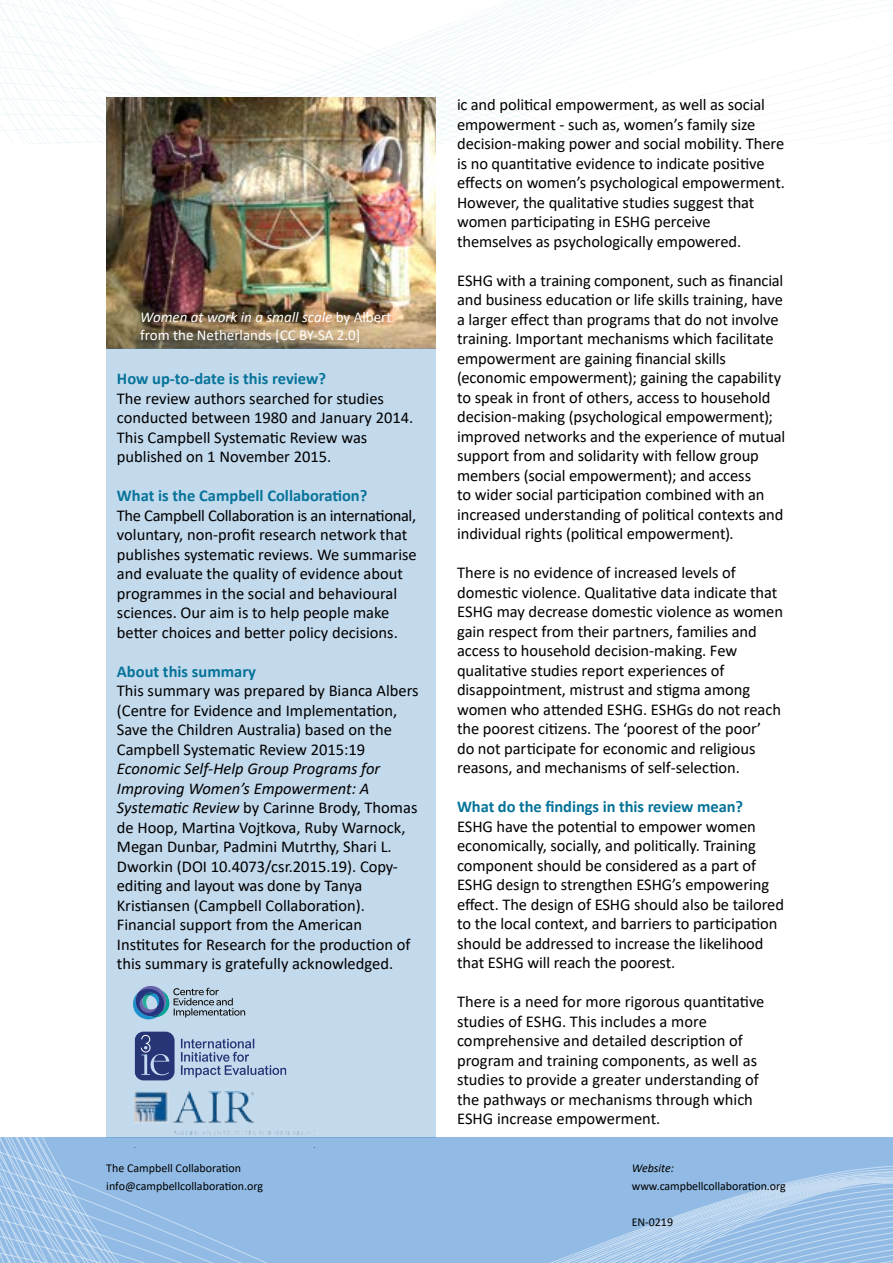
<style>
.page{position:relative;width:893px;height:1263px;background:#fff}
.page>*{position:absolute;margin:0;border:0;box-sizing:border-box;transform-origin:0 0}
.t1{font:16.5px/19.5px "Calibri";letter-spacing:-.005em;color:#000}
.t2{font:700 16.5px "Calibri";color:#067399}
.t3{font:15px/18px "Calibri";color:#fff}
.t4{font:12px/18px "Calibri";color:#000}
.t5{font:italic 12px "Calibri";letter-spacing:-.005em;color:#000}
.s1{font-style:italic}
</style>
<div class="page">
<svg style="left:0;top:0;width:893px;height:143px"></svg>
<svg style="left:0;top:1138px;width:893px;height:125px;background:#96bee6"></svg>
<img style="left:106px;top:98px;width:330px;height:251px">
<div style="left:106px;top:349px;width:330px;height:789px;background:#c3d9ec"></div>
<svg style="left:133px;top:986px;width:112px;height:33px"></svg>
<img style="left:135px;top:1092px;width:176px;height:42px">
<div style="left:135px;top:1032px;width:40px;height:48px;background:#253575;border-radius:9px"></div>
<svg style="left:141px;top:1035px;width:28px;height:40px"></svg>
<svg style="left:181px;top:1039px;width:105px;height:38px"></svg>
<p class="t3" style="left:140px;top:307px;width:253px"><span class="s1">Women at work in a small scale</span> by Albert from the Netherlands [CC BY-SA 2.0]</p>
<p class="t2" style="left:117px;top:367px;width:211px">How up-to-date is this review?</p>
<p class="t1" style="left:117px;top:388px;width:298px">The review authors searched for studies conducted between 1980 and January 2014.<br>This Campbell Systematic Review was published on 1 November 2015.</p>
<p class="t2" style="left:117px;top:484px;width:252px">What is the Campbell Collaboration?</p>
<p class="t1" style="left:117px;top:505px;width:301px">The Campbell Collaboration is an international, voluntary, non-profit research network that publishes systematic reviews. We summarise and evaluate the quality of evidence about programmes in the social and behavioural sciences. Our aim is to help people make better choices and better policy decisions.</p>
<p class="t2" style="left:117px;top:660px;width:141px">About this summary</p>
<p class="t1" style="left:117px;top:681px;width:303px">This summary was prepared by Bianca Albers (Centre for Evidence and Implementation, Save the Children Australia) based on the Campbell Systematic Review 2015:19</p>
<p class="t1" style="left:117px;top:759px;width:302px"><span class="s1">Economic Self-Help Group Programs for Improving Women’s Empowerment: A Systematic Review</span> by Carinne Brody, Thomas de Hoop, Martina Vojtkova, Ruby Warnock, Megan Dunbar, Padmini Mutrthy, Shari L.<br>Dworkin (DOI 10.4073/csr.2015.19). Copy&shy;editing and layout was done by Tanya Kristiansen (Campbell Collaboration).<br>Financial support from the American Institutes for Research for the production of this summary is gratefully acknowledged.</p>
<p class="t1" style="left:457px;top:95px;width:329px">ic and political empowerment, as well as social empowerment - such as, women’s family size decision-making power and social mobility. There is no quantitative evidence to indicate positive effects on women’s psychological empowerment.<br>However, the qualitative studies suggest that women participating in ESHG perceive themselves as psychologically empowered.</p>
<p class="t1" style="left:457px;top:270px;width:330px">ESHG with a training component, such as financial and business education or life skills training, have a larger effect than programs that do not involve training. Important mechanisms which facilitate empowerment are gaining financial skills (economic empowerment); gaining the capability to speak in front of others, access to household decision-making (psychological empowerment); improved networks and the experience of mutual support from and solidarity with fellow group members (social empowerment); and access<br>to wider social participation combined with an increased understanding of political contexts and individual rights (political empowerment).</p>
<p class="t1" style="left:457px;top:563px;width:327px">There is no evidence of increased levels of domestic violence. Qualitative data indicate that ESHG may decrease domestic violence as women gain respect from their partners, families and access to household decision-making. Few qualitative studies report experiences of disappointment, mistrust and stigma among women who attended ESHG. ESHGs do not reach the poorest citizens. The ‘poorest of the poor’<br>do not participate for economic and religious reasons, and mechanisms of self-selection.</p>
<p class="t2" style="left:457px;top:795px;width:288px">What do the findings in this review mean?</p>
<p class="t1" style="left:457px;top:816px;width:328px">ESHG have the potential to empower women economically, socially, and politically. Training component should be considered as a part of ESHG design to strengthen ESHG’s empowering effect. The design of ESHG should also be tailored to the local context, and barriers to participation should be addressed to increase the likelihood that ESHG will reach the poorest.</p>
<p class="t1" style="left:457px;top:992px;width:309px">There is a need for more rigorous quantitative studies of ESHG. This includes a more comprehensive and detailed description of program and training components, as well as studies to provide a greater understanding of the pathways or mechanisms through which ESHG increase empowerment.</p>
<p class="t4" style="left:106px;top:1159px;width:158px">The Campbell Collaboration info@campbellcollaboration.org</p>
<p class="t5" style="left:632px;top:1160px;width:44px">Website:</p>
<p class="t4" style="left:632px;top:1177px;width:155px">www.campbellcollaboration.org</p>
<p class="t4" style="left:632px;top:1213px;width:43px">EN-0219</p>
</div>
